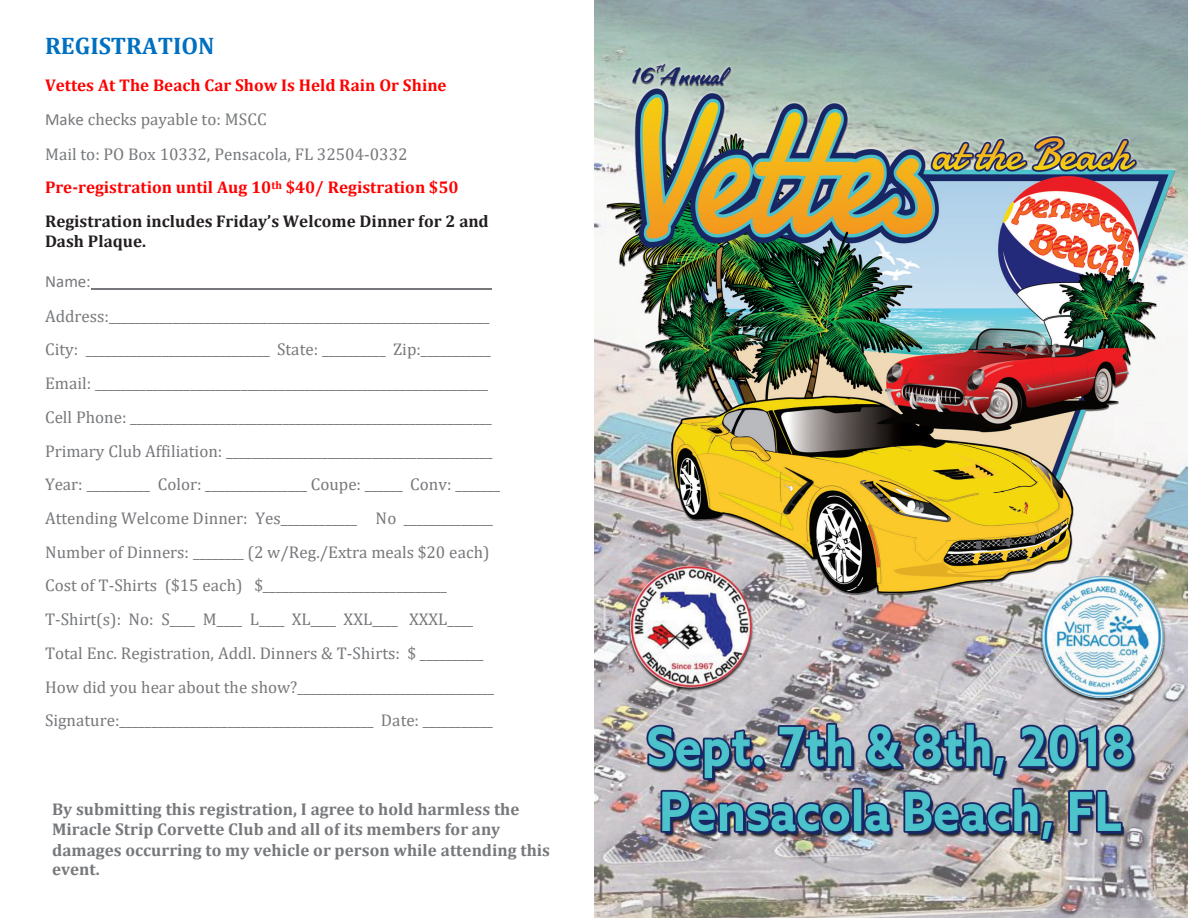
<style>
.page{position:relative;width:1188px;height:918px;background:#fff}
.page>*{position:absolute;margin:0;border:0;box-sizing:border-box;transform-origin:0 0}
.t1{font:700 24px "Cambria";color:#0070c0}
.t2{font:17.1px/33.8px "Cambria";color:#76787b}
.t3{font:700 17.1px/33.9px "Cambria";color:#f00}
.t4{font:700 17.1px/20px "Cambria";color:#76787b}
.t5{font:700 17.1px "Cambria";color:#231f20}
.s1{font-family:"Calibri";font-weight:400;color:#76787b}
.s2{font-weight:400;color:#76787b}
.s3{color:#231f20}
</style>
<div class="page">
<img style="left:594px;top:0;width:594px;height:918px">
<hr style="left:91px;top:288px;width:400px;height:1px;background:#76787b">
<p class="t1" style="left:45px;top:29px;width:171px">REGISTRATION</p>
<p class="t3" style="left:45px;top:68px;width:445px">Vettes At The Beach Car Show Is Held Rain Or Shine <span class="s1">Make</span> <span class="s2">checks payable to: MSCC<br>Mail to: PO Box 10332, Pensacola, FL 32504-0332<br></span>Pre-registration until Aug 10<sup>th</sup> $40/ Registration $50<br><span class="s3">Registration includes Friday’s Welcome Dinner for 2 and</span></p>
<p class="t5" style="left:45px;top:229px;width:103px">Dash Plaque.</p>
<p class="t2" style="left:45px;top:299px;width:457px">Address:____________________________________________________________ City: _____________________________ State: __________ Zip:___________ Email: ______________________________________________________________ Cell Phone: _________________________________________________________ Primary Club Affiliation: __________________________________________ Year: __________ Color: ________________ Coupe: ______ Conv: _______ Attending Welcome Dinner: Yes____________ No ______________ Number of Dinners: ________ (2 w/Reg./Extra meals $20 each)<br>Cost of T-Shirts ($15 each) $_____________________________ T-Shirt(s): No: S____ M____ L____ XL____ XXL____ XXXL____ Total Enc. Registration, Addl. Dinners &amp; T-Shirts: $ __________ How did you hear about the show?_______________________________ Signature:________________________________________ Date: ___________</p>
<p class="t4" style="left:52px;top:799px;width:499px">By submitting this registration, I agree to hold harmless the Miracle Strip Corvette Club and all of its members for any damages occurring to my vehicle or person while attending this event.</p>
</div>
